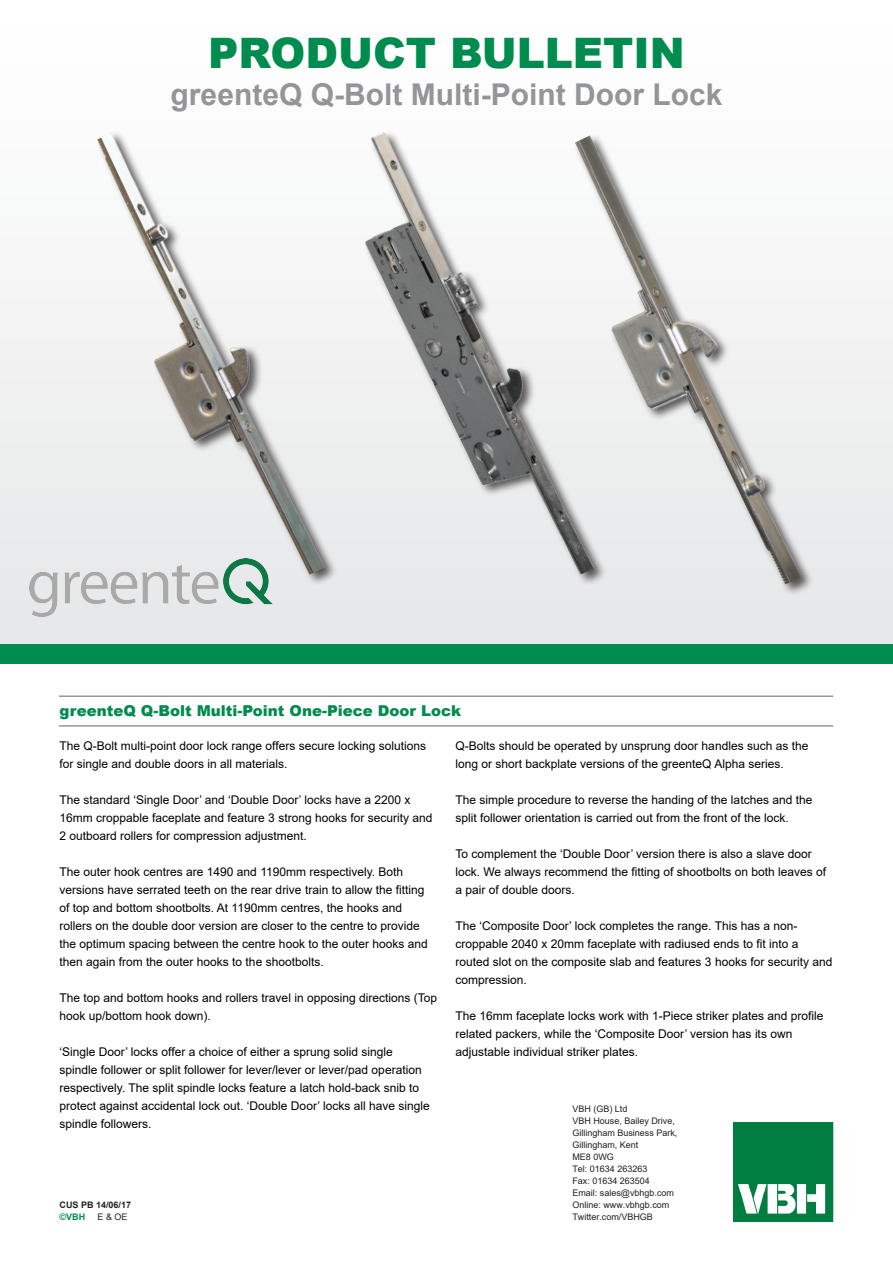
<style>
.page{position:relative;width:893px;height:1263px;background:#fff}
.page>*{position:absolute;margin:0;border:0;box-sizing:border-box;transform-origin:0 0}
._1_1{font:900 42px "Arial";color:#008c4e}
._1_2{font:700 30px "Arial";color:#939598}
.PB_Body_Header{font:900 15px "Arial";color:#008c4e}
.PB_Body___Bullets{font:12px/18px "Arial";color:#000}
.Address_VBH{font:9px "Arial";color:#231f20}
.Date_or_Note{font:700 9px "Arial";color:#231f20}
.t1{font:700 9px "Arial";color:#008c4e}
</style>
<div class="page">
<img style="left:734px;top:1123px;width:100px;height:100px">
<img style="left:659px;top:122px;width:234px;height:501px">
<img style="left:260px;top:122px;width:399px;height:506px">
<div style="left:0;top:644px;width:893px;height:19px;background:#008c4e"></div>
<img style="left:0;top:122px;width:423px;height:501px">
<hr style="left:59px;top:695px;width:774px;height:2px;background:#939598">
<hr style="left:59px;top:725px;width:774px;height:2px;background:#939598">
<p class="_1_1" style="left:208px;top:23px;width:478px">PRODUCT BULLETIN</p>
<p class="_1_2" style="left:171px;top:73px;width:553px">greenteQ Q-Bolt Multi-Point Door Lock</p>
<p class="PB_Body_Header" style="left:60px;top:700px;width:403px">greenteQ Q-Bolt Multi-Point One-Piece Door Lock</p>
<p class="PB_Body___Bullets" style="left:60px;top:737px;width:368px">The Q-Bolt multi-point door lock range offers secure locking solutions for single and double doors in all materials.</p>
<p class="PB_Body___Bullets" style="left:60px;top:791px;width:374px">The standard ‘Single Door’ and ‘Double Door’ locks have a 2200 x<br>16mm croppable faceplate and feature 3 strong hooks for security and<br>2 outboard rollers for compression adjustment.</p>
<p class="PB_Body___Bullets" style="left:60px;top:863px;width:370px">The outer hook centres are 1490 and 1190mm respectively. Both versions have serrated teeth on the rear drive train to allow the fitting of top and bottom shootbolts. At 1190mm centres, the hooks and rollers on the double door version are closer to the centre to provide the optimum spacing between the centre hook to the outer hooks and then again from the outer hooks to the shootbolts.</p>
<p class="PB_Body___Bullets" style="left:60px;top:989px;width:379px">The top and bottom hooks and rollers travel in opposing directions (Top hook up/bottom hook down).</p>
<p class="PB_Body___Bullets" style="left:60px;top:1043px;width:372px">‘Single Door’ locks offer a choice of either a sprung solid single spindle follower or split follower for lever/lever or lever/pad operation respectively. The split spindle locks feature a latch hold-back snib to protect against accidental lock out. ‘Double Door’ locks all have single spindle followers.</p>
<p class="PB_Body___Bullets" style="left:455px;top:737px;width:354px">Q-Bolts should be operated by unsprung door handles such as the long or short backplate versions of the greenteQ Alpha series.</p>
<p class="PB_Body___Bullets" style="left:455px;top:791px;width:358px">The simple procedure to reverse the handing of the latches and the split follower orientation is carried out from the front of the lock.</p>
<p class="PB_Body___Bullets" style="left:455px;top:845px;width:372px">To complement the ‘Double Door’ version there is also a slave door lock. We always recommend the fitting of shootbolts on both leaves of a pair of double doors.</p>
<p class="PB_Body___Bullets" style="left:455px;top:917px;width:378px">The ‘Composite Door’ lock completes the range. This has a non&shy;croppable 2040 x 20mm faceplate with radiused ends to fit into a routed slot on the composite slab and features 3 hooks for security and compression.</p>
<p class="PB_Body___Bullets" style="left:455px;top:1007px;width:370px">The 16mm faceplate locks work with 1-Piece striker plates and profile related packers, while the ‘Composite Door’ version has its own adjustable individual striker plates.</p>
<p class="Address_VBH" style="left:572px;top:1103px;width:57px">VBH (GB) Ltd</p>
<p class="Address_VBH" style="left:572px;top:1115px;width:104px">VBH House, Bailey Drive,</p>
<p class="Address_VBH" style="left:572px;top:1127px;width:107px">Gillingham Business Park,</p>
<p class="Address_VBH" style="left:572px;top:1139px;width:68px">Gillingham, Kent</p>
<p class="Address_VBH" style="left:572px;top:1151px;width:43px">ME8 0WG</p>
<p class="Address_VBH" style="left:572px;top:1163px;width:77px">Tel: 01634 263263</p>
<p class="Address_VBH" style="left:572px;top:1175px;width:79px">Fax: 01634 263504</p>
<p class="Address_VBH" style="left:572px;top:1187px;width:103px">Email: sales@vbhgb.com</p>
<p class="Address_VBH" style="left:572px;top:1199px;width:99px">Online: www.vbhgb.com</p>
<p class="Date_or_Note" style="left:60px;top:1198px;width:73px">CUS PB 14/06/17</p>
<p class="Address_VBH" style="left:98px;top:1211px;width:32px">E &amp; OE</p>
<p class="t1" style="left:60px;top:1211px;width:27px">©VBH</p>
<p class="Address_VBH" style="left:572px;top:1211px;width:82px">Twitter.com/VBHGB</p>
</div>
